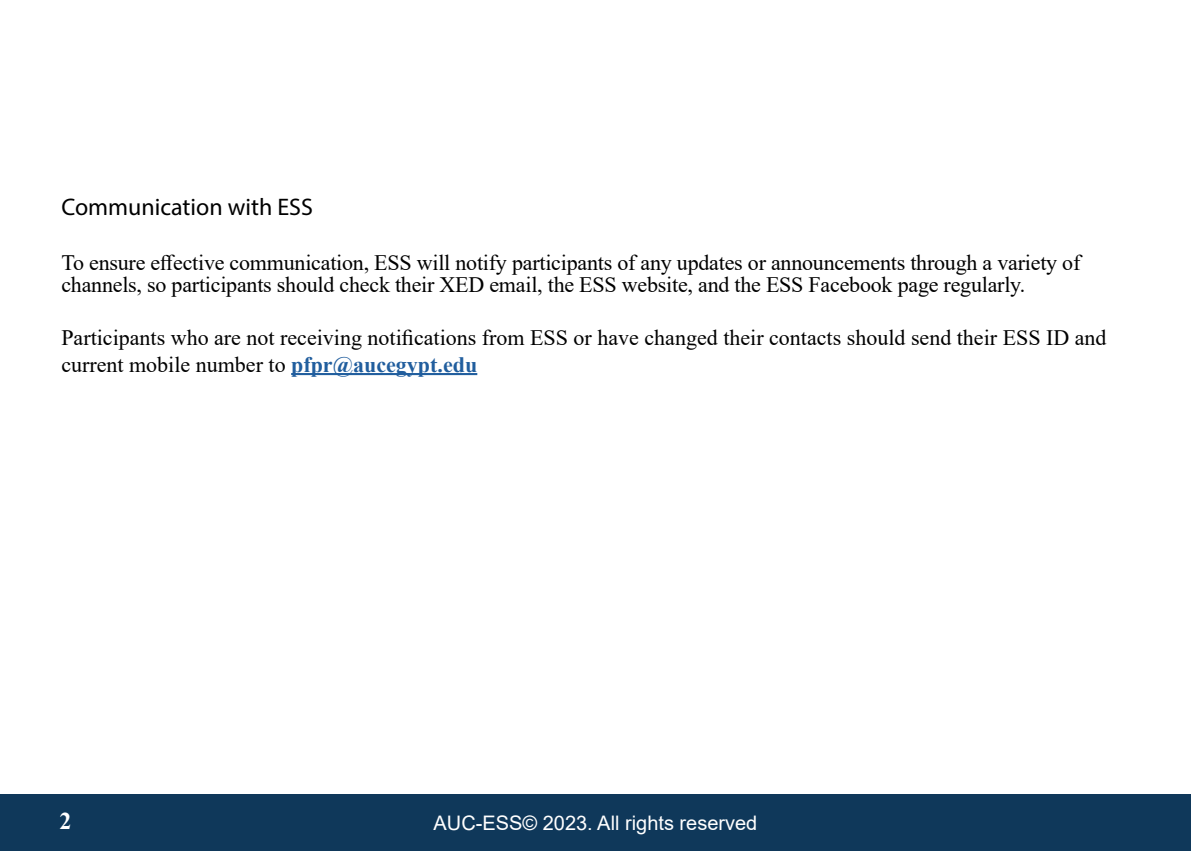
<style>
.page{position:relative;width:1191px;height:851px;background:#fff}
.page>*{position:absolute;margin:0;border:0;box-sizing:border-box;transform-origin:0 0}
.t1{font:24px "Myriad Pro";color:#000}
.t2{font:700 24px "Times New Roman";color:#fff}
.t3{font:22px/22px "Times New Roman";letter-spacing:-.01em;color:#000}
.t4{font:20px "Arial";color:#fff}
.s1{font-weight:700;color:#215e9e}
</style>
<div class="page">
<div style="left:0;top:794px;width:1191px;height:56px;background:#0f385a"></div>
<hr style="left:291px;top:373px;width:186px;height:2px;background:#215e9e">
<p class="t1" style="left:61px;top:192px;width:253px">Communication with ESS</p>
<p class="t3" style="left:61px;top:251px;width:1020px">To ensure effective communication, ESS will notify participants of any updates or announcements through a variety of channels, so participants should check their XED email, the ESS website, and the ESS Facebook page regularly.</p>
<p class="t3" style="left:61px;top:324px;width:1046px;line-height:26.4px">Participants who are not receiving notifications from ESS or have changed their contacts should send their ESS ID and current mobile number to <span class="s1">pfpr@aucegypt.edu</span></p>
<p class="t2" style="left:60px;top:803px;width:14px">2</p>
<p class="t4" style="left:433px;top:808px;width:325px">AUC-ESS© 2023. All rights reserved</p>
</div>
